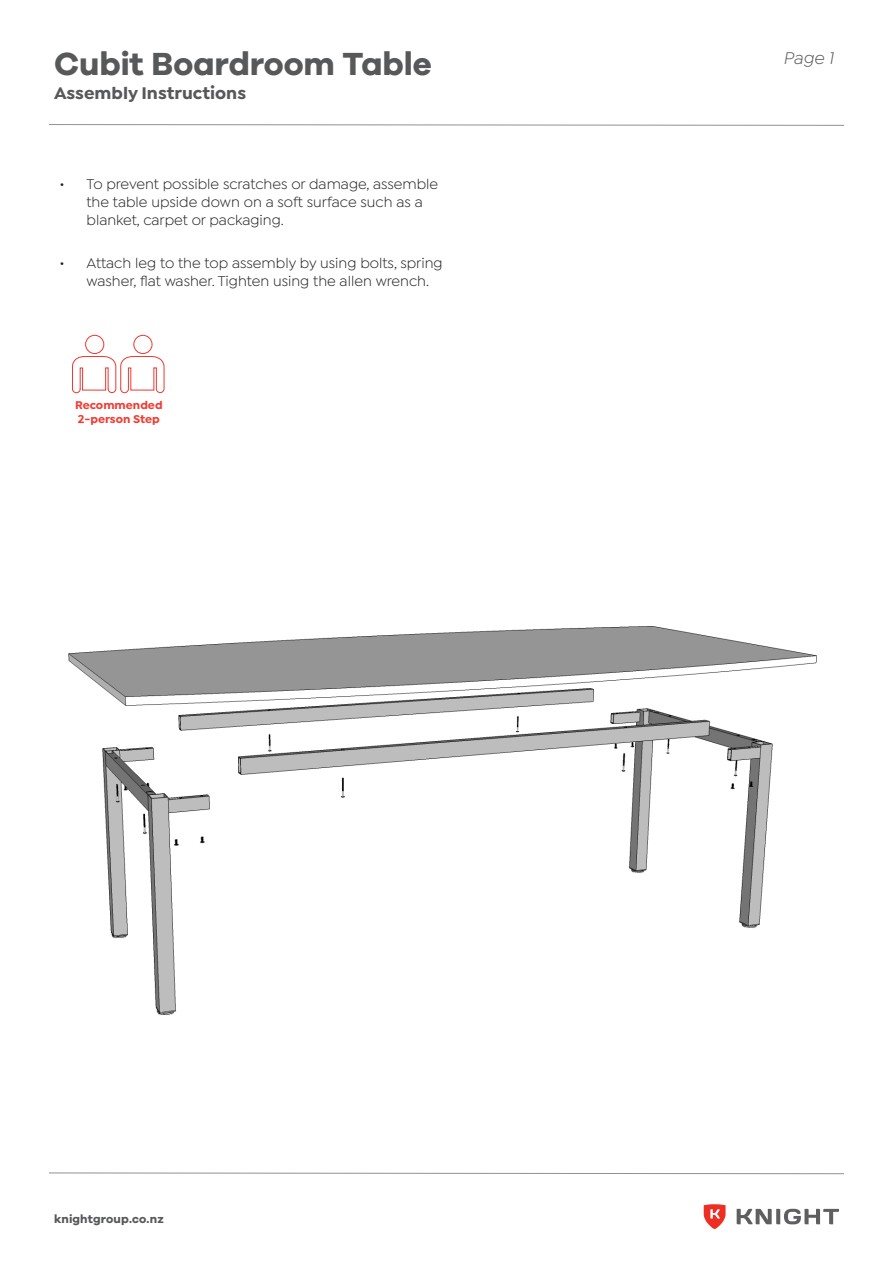
<style>
.page{position:relative;width:893px;height:1263px;background:#fff}
.page>*{position:absolute;margin:0;border:0;box-sizing:border-box;transform-origin:0 0}
.t1{font:700 33px "Galano Grotesque";letter-spacing:-.005em;color:#57585a}
.t2{font:700 18px "Isidora Sans";color:#57585a}
.t3{font:italic 18px "Isidora Sans";color:#57585a}
.t4{font:15px/18px "Isidora Sans";color:#231f20}
.t5{font:700 12px/13.5px "Isidora Sans";color:#ee3e35}
.t6{font:700 12px "Galano Grotesque";letter-spacing:.01em;color:#57585a}
</style>
<div class="page">
<svg style="left:49px;top:124px;width:795px;height:2px;background:#c7c6c7"></svg>
<svg style="left:49px;top:1172px;width:795px;height:2px"></svg>
<svg style="left:704px;top:1204px;width:21px;height:25px"></svg>
<svg style="left:737px;top:1209px;width:102px;height:15px"></svg>
<svg style="left:72px;top:334px;width:93px;height:60px"></svg>
<img style="left:68px;top:626px;width:749px;height:390px">
<h1 class="t1" style="left:54px;top:43px;width:379px">Cubit Boardroom Table</h1>
<p class="t2" style="left:54px;top:82px;width:194px">Assembly Instructions</p>
<p class="t4" style="left:87px;top:175px;width:353px;text-indent:-27px">• To prevent possible scratches or damage, assemble the table upside down on a soft surface such as a blanket, carpet or packaging.</p>
<p class="t4" style="left:87px;top:254px;width:358px;text-indent:-27px">• Attach leg to the top assembly by using bolts, spring washer, flat washer. Tighten using the allen wrench.</p>
<p class="t5" style="left:75px;top:398px;width:89px">Recommended<br>2-person Step</p>
<p class="t6" style="left:54px;top:1211px;width:111px">knightgroup.co.nz</p>
<p class="t3" style="left:783px;top:48px;width:52px">Page 1</p>
</div>
